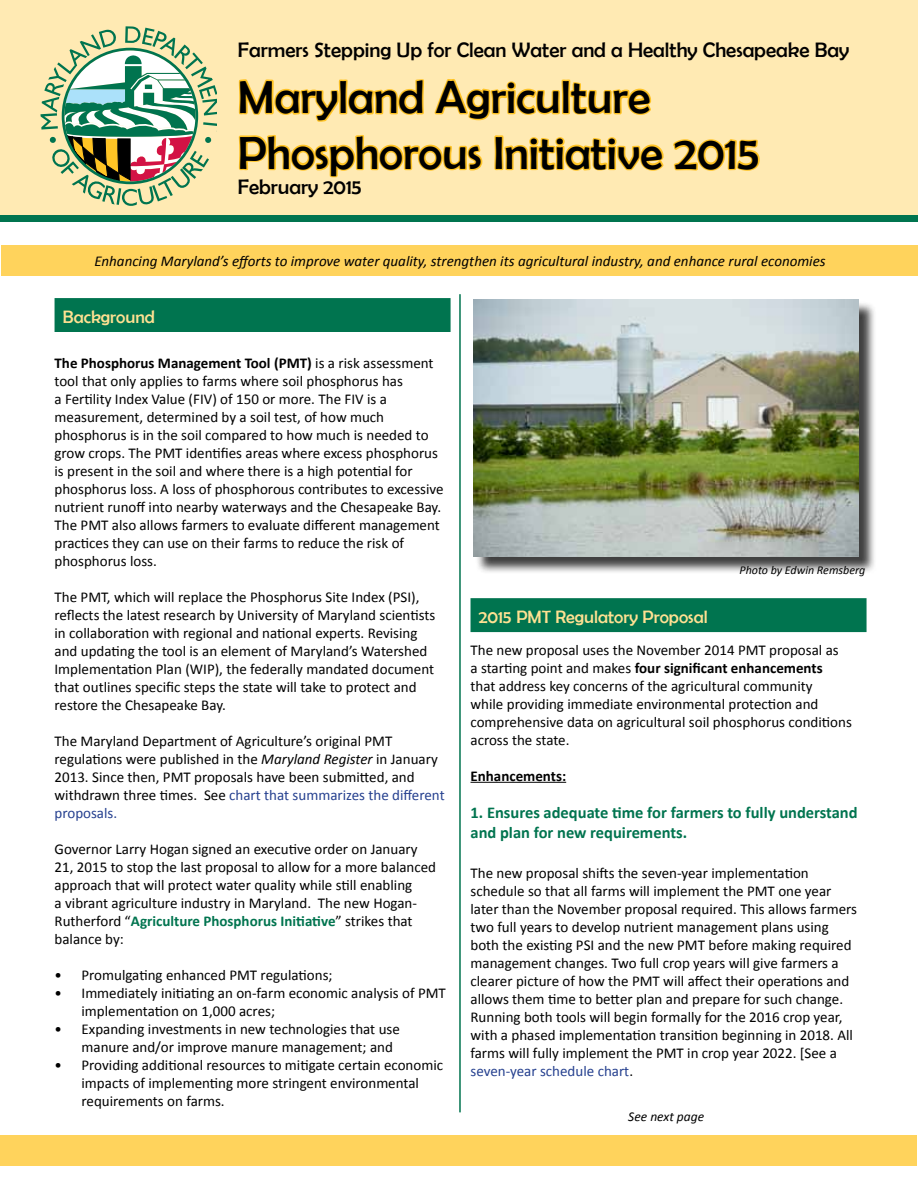
<style>
.page{position:relative;width:918px;height:1188px;background:#fff}
.page>*{position:absolute;margin:0;border:0;box-sizing:border-box;transform-origin:0 0}
.t1{font:46.5px/55.8px "Berlin Sans FB";color:#000}
.t2{font:21px "Berlin Sans FB";color:#000}
.t3{font:18px "Berlin Sans FB";color:#ffe192}
.t4{font:700 16.5px/19.8px "Calibri";color:#00744f}
.t5{font:15px/18px "Calibri";color:#000}
.t6{font:italic 15px "Calibri";color:#000}
.t7{font:700 15px "Calibri";color:#000}
.t8{font:italic 13.5px "Calibri";color:#000}
.t9{font:italic 12px "Calibri";color:#000}
.s1{font-weight:700}
.s2{font-style:italic}
.s3{color:#25408f}
.s4{font-weight:700;color:#00744f}
</style>
<div class="page">
<div style="left:0;top:0;width:918px;height:216px;background:#ffeab3"></div>
<svg style="left:40px;top:26px;width:177px;height:180px"></svg>
<svg style="left:238px;top:79px;width:522px;height:99px"></svg>
<div style="left:0;top:215px;width:918px;height:7px;background:#00744f"></div>
<div style="left:1px;top:245px;width:917px;height:30px;background:#ffd35c"></div>
<div style="left:55px;top:299px;width:395px;height:32px;background:#00744f"></div>
<div style="left:55px;top:298px;width:396px;height:34px;border:2px solid #00744f"></div>
<hr style="left:471px;top:782px;width:95px;height:1px;background:#000">
<div style="left:471px;top:599px;width:395px;height:32px;background:#00744f"></div>
<div style="left:471px;top:598px;width:396px;height:34px;border:2px solid #00744f"></div>
<hr style="left:459px;top:294px;width:2px;height:818px;background:#00744f">
<div style="left:475px;top:301px;width:402px;height:273px;background:#000;opacity:.75"></div>
<img style="left:474px;top:300px;width:385px;height:256px">
<div style="left:0;top:1136px;width:917px;height:30px;background:#ffd35c"></div>
<h2 class="t2" style="left:238px;top:38px;width:613px">Farmers Stepping Up for Clean Water and a Healthy Chesapeake Bay</h2>
<h1 class="t1" style="left:238px;top:69px;width:524px">Maryland Agriculture<br>Phosphorous Initiative 2015</h1>
<h2 class="t2" style="left:238px;top:175px;width:126px">February 2015</h2>
<p class="t6" style="left:94px;top:250px;width:733px">Enhancing Maryland’s efforts to improve water quality, strengthen its agricultural industry, and enhance rural economies</p>
<p class="t3" style="left:63px;top:307px;width:93px">Background</p>
<p class="t5" style="left:55px;top:354px;width:391px"><span class="s1">The Phosphorus Management Tool (PMT)</span> is a risk assessment tool that only applies to farms where soil phosphorus has<br>a Fertility Index Value (FIV) of 150 or more. The FIV is a measurement, determined by a soil test, of how much phosphorus is in the soil compared to how much is needed to grow crops. The PMT identifies areas where excess phosphorus is present in the soil and where there is a high potential for phosphorus loss. A loss of phosphorous contributes to excessive nutrient runoff into nearby waterways and the Chesapeake Bay.<br>The PMT also allows farmers to evaluate different management practices they can use on their farms to reduce the risk of phosphorus loss.</p>
<p class="t5" style="left:55px;top:588px;width:382px">The PMT, which will replace the Phosphorus Site Index (PSI), reflects the latest research by University of Maryland scientists in collaboration with regional and national experts. Revising and updating the tool is an element of Maryland’s Watershed Implementation Plan (WIP), the federally mandated document that outlines specific steps the state will take to protect and restore the Chesapeake Bay.</p>
<p class="t5" style="left:55px;top:732px;width:392px">The Maryland Department of Agriculture’s original PMT regulations were published in the <span class="s2">Maryland Register</span> in January 2013. Since then, PMT proposals have been submitted, and withdrawn three times. See <span class="s3">chart that summarizes the different proposals.</span></p>
<p class="t5" style="left:55px;top:840px;width:383px">Governor Larry Hogan signed an executive order on January 21, 2015 to stop the last proposal to allow for a more balanced approach that will protect water quality while still enabling<br>a vibrant agriculture industry in Maryland. The new Hogan-Rutherford “<span class="s4">Agriculture Phosphorus Initiative</span>” strikes that balance by:</p>
<p class="t5" style="left:55px;top:966px;width:280px">• Promulgating enhanced PMT regulations;</p>
<p class="t5" style="left:82px;top:984px;width:366px;text-indent:-27px">• Immediately initiating an on-farm economic analysis of PMT implementation on 1,000 acres;</p>
<p class="t5" style="left:82px;top:1020px;width:320px;text-indent:-27px">• Expanding investments in new technologies that use manure and/or improve manure management; and</p>
<p class="t5" style="left:82px;top:1056px;width:363px;text-indent:-27px">• Providing additional resources to mitigate certain economic impacts of implementing more stringent environmental requirements on farms.</p>
<p class="t9" style="left:740px;top:562px;width:127px">Photo by Edwin Remsberg</p>
<p class="t3" style="left:479px;top:607px;width:230px">2015 PMT Regulatory Proposal</p>
<p class="t5" style="left:471px;top:641px;width:383px">The new proposal uses the November 2014 PMT proposal as<br>a starting point and makes <span class="s1">four significant enhancements<br></span>that address key concerns of the agricultural community<br>while providing immediate environmental protection and comprehensive data on agricultural soil phosphorus conditions across the state.</p>
<p class="t7" style="left:471px;top:766px;width:97px">Enhancements:</p>
<p class="t4" style="left:471px;top:803px;width:389px">1. Ensures adequate time for farmers to fully understand and plan for new requirements.</p>
<p class="t5" style="left:471px;top:864px;width:388px">The new proposal shifts the seven-year implementation schedule so that all farms will implement the PMT one year later than the November proposal required. This allows farmers two full years to develop nutrient management plans using both the existing PSI and the new PMT before making required management changes. Two full crop years will give farmers a clearer picture of how the PMT will affect their operations and allows them time to better plan and prepare for such change.<br>Running both tools will begin formally for the 2016 crop year, with a phased implementation transition beginning in 2018. All farms will fully implement the PMT in crop year 2022. [See a <span class="s3">seven-year schedule chart</span>.</p>
<p class="t8" style="left:628px;top:1108px;width:77px">See next page</p>
</div>
